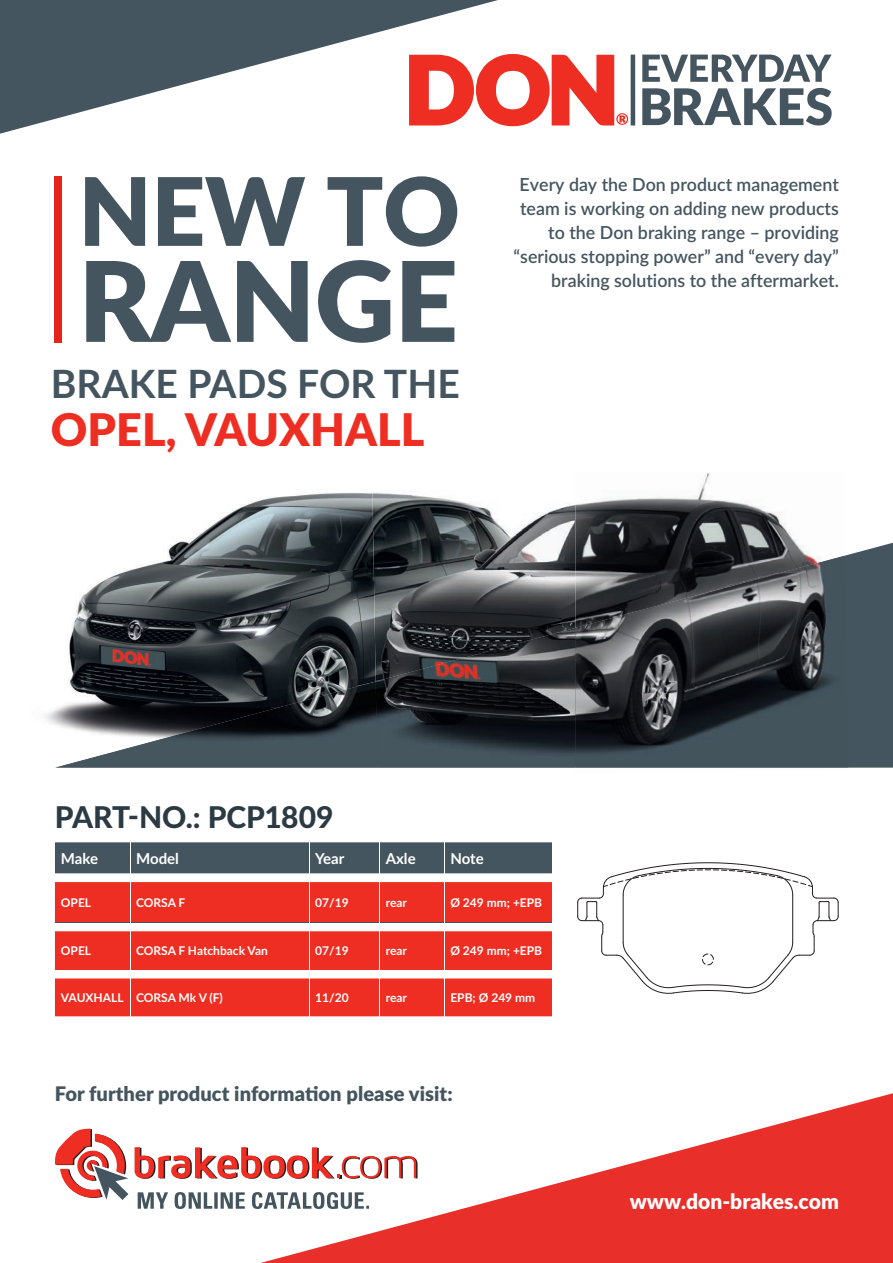
<style>
.page{position:relative;width:893px;height:1263px;background:#fff}
.page>*{position:absolute;margin:0;border:0;box-sizing:border-box;transform-origin:0 0}
.t1{font:900 111px "Lato";letter-spacing:-.005em;color:#45555f}
.t2{font:900 94.35px "Lato";color:#45555f}
.t3{font:900 45px "Lato";color:#ee2e22}
.t4{font:700 39px "Lato";color:#45555f}
.t5{font:800 30px "Lato";letter-spacing:-.005em;color:#2b3a43}
.t6{font:900 21px "Lato";color:#fff}
.t7{font:900 20.1px "Lato";letter-spacing:.005em;color:#45555f}
.t8{font:600 18px/24px "Lato";color:#45555f;text-align:right}
.t9{font:700 15px "Lato";color:#fff}
.t10{font:700 12px "Lato";color:#fff}
</style>
<div class="page">
<svg style="left:261px;top:1093px;width:632px;height:170px;fill:#e92f2a"></svg>
<svg style="left:0;top:0;width:498px;height:134px;fill:#45555f"></svg>
<div style="left:848px;top:543px;width:45px;height:225px;background:#45555f"></div>
<img style="left:45px;top:492px;width:327px;height:233px">
<img style="left:55px;top:681px;width:317px;height:87px">
<img style="left:575px;top:473px;width:273px;height:83px">
<img style="left:575px;top:556px;width:273px;height:212px">
<img style="left:372px;top:492px;width:203px;height:276px">
<img style="left:376px;top:628px;width:199px;height:140px">
<svg style="left:138px;top:1192px;width:231px;height:17px"></svg>
<svg style="left:55px;top:1129px;width:73px;height:71px"></svg>
<svg style="left:135px;top:1147px;width:283px;height:32px"></svg>
<hr style="left:631px;top:55px;width:4px;height:70px;background:#45555f">
<svg style="left:409px;top:54px;width:219px;height:72px"></svg>
<svg style="left:642px;top:55px;width:190px;height:27px"></svg>
<svg style="left:642px;top:88px;width:190px;height:37px"></svg>
<div style="left:54px;top:177px;width:7px;height:166px;background:#e62419"></div>
<svg style="left:577px;top:862px;width:262px;height:132px"></svg>
<div style="left:55px;top:842px;width:497px;height:32px;background:#45555f"></div>
<svg style="left:55px;top:882px;width:497px;height:134px;background:#f0493e"></svg>
<hr style="left:55px;top:922px;width:75px;height:1px;background:#45555f">
<hr style="left:130px;top:922px;width:179px;height:1px;background:#45555f">
<hr style="left:309px;top:922px;width:71px;height:1px;background:#45555f">
<hr style="left:380px;top:922px;width:64px;height:1px;background:#45555f">
<hr style="left:445px;top:922px;width:107px;height:1px;background:#45555f">
<hr style="left:130px;top:842px;width:1px;height:31px;background:#fff">
<hr style="left:309px;top:842px;width:1px;height:31px;background:#fff">
<hr style="left:380px;top:842px;width:1px;height:31px;background:#fff">
<hr style="left:444px;top:842px;width:1px;height:31px;background:#fff">
<hr style="left:130px;top:882px;width:1px;height:41px;background:#fff">
<hr style="left:309px;top:882px;width:1px;height:41px;background:#fff">
<hr style="left:380px;top:882px;width:1px;height:41px;background:#fff">
<hr style="left:444px;top:882px;width:1px;height:41px;background:#fff">
<hr style="left:130px;top:931px;width:1px;height:39px;background:#fff">
<hr style="left:309px;top:931px;width:1px;height:39px;background:#fff">
<hr style="left:380px;top:931px;width:1px;height:39px;background:#fff">
<hr style="left:444px;top:931px;width:1px;height:39px;background:#fff">
<hr style="left:130px;top:978px;width:1px;height:38px;background:#fff">
<hr style="left:309px;top:978px;width:1px;height:38px;background:#fff">
<hr style="left:380px;top:978px;width:1px;height:38px;background:#fff">
<hr style="left:444px;top:978px;width:1px;height:38px;background:#fff">
<h2 class="t2" style="left:78px;top:140px;width:383px">NEW TO</h2>
<h1 class="t1" style="left:78px;top:218px;width:381px">RANGE</h1>
<h3 class="t4" style="left:51px;top:355px;width:410px">BRAKE PADS FOR THE</h3>
<h3 class="t3" style="left:51px;top:395px;width:375px">OPEL, VAUXHALL</h3>
<p class="t8" style="left:514px;top:172px;width:327px">Every day the Don product management team is working on adding new products to the Don braking range – providing “serious stopping power” and “every day” braking solutions to the aftermarket.</p>
<h3 class="t5" style="left:55px;top:794px;width:280px">PART-NO.: PCP1809</h3>
<p class="t9" style="left:61px;top:847px;width:39px">Make</p>
<p class="t9" style="left:136px;top:847px;width:44px">Model</p>
<p class="t9" style="left:315px;top:847px;width:31px">Year</p>
<p class="t9" style="left:386px;top:847px;width:31px">Axle</p>
<p class="t9" style="left:450px;top:847px;width:35px">Note</p>
<p class="t10" style="left:61px;top:894px;width:32px">OPEL</p>
<p class="t10" style="left:136px;top:894px;width:51px">CORSA F</p>
<p class="t10" style="left:315px;top:894px;width:35px">07/19</p>
<p class="t10" style="left:386px;top:894px;width:23px">rear</p>
<p class="t10" style="left:450px;top:894px;width:93px">Ø 249 mm; +EPB</p>
<p class="t10" style="left:61px;top:942px;width:32px">OPEL</p>
<p class="t10" style="left:136px;top:942px;width:133px">CORSA F Hatchback Van</p>
<p class="t10" style="left:315px;top:942px;width:35px">07/19</p>
<p class="t10" style="left:386px;top:942px;width:23px">rear</p>
<p class="t10" style="left:450px;top:942px;width:93px">Ø 249 mm; +EPB</p>
<p class="t10" style="left:61px;top:989px;width:163px">VAUXHALL CORSA Mk V (F)</p>
<p class="t10" style="left:315px;top:989px;width:35px">11/20</p>
<p class="t10" style="left:386px;top:989px;width:23px">rear</p>
<p class="t10" style="left:450px;top:989px;width:86px">EPB; Ø 249 mm</p>
<p class="t7" style="left:55px;top:1079px;width:399px">For further product information please visit:</p>
<p class="t6" style="left:630px;top:1185px;width:211px">www.don-brakes.com</p>
</div>
